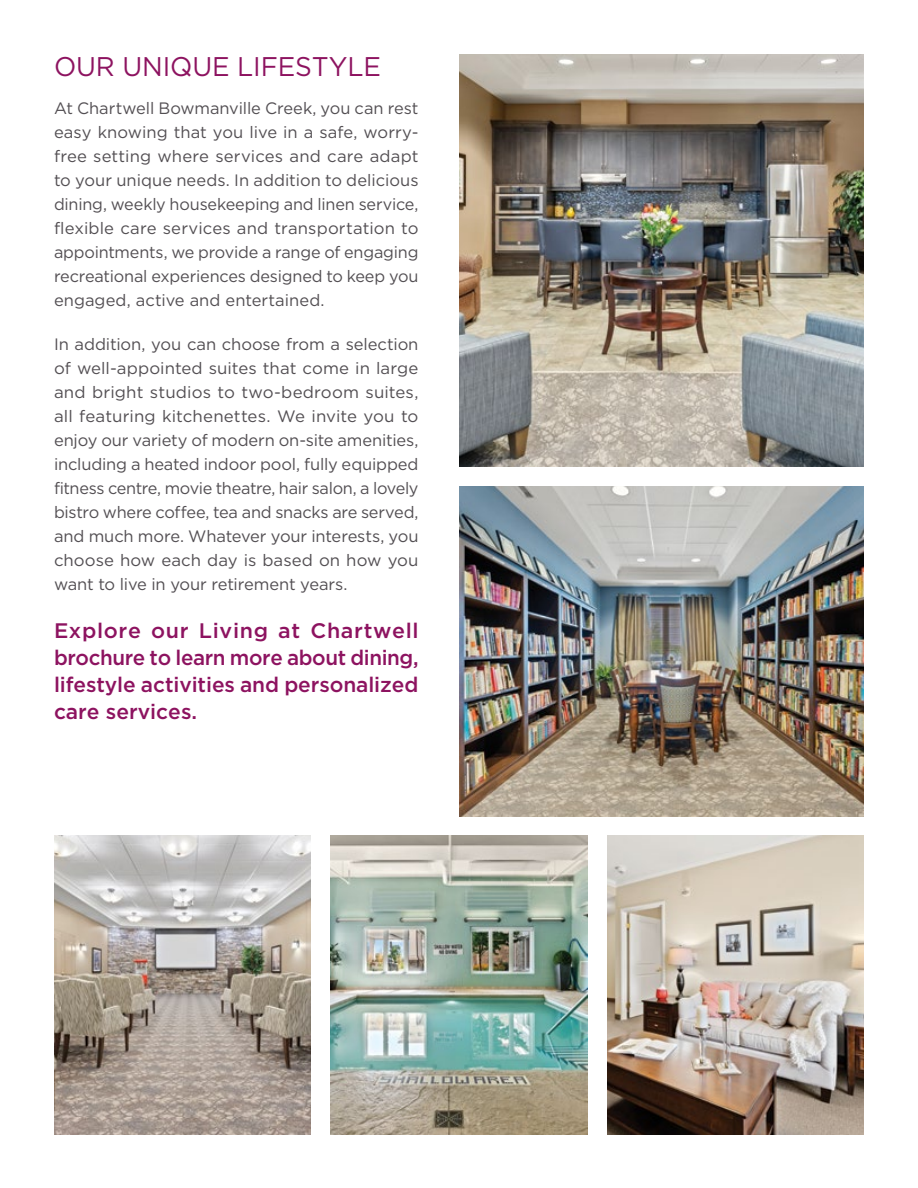
<style>
.page{position:relative;width:918px;height:1188px;background:#fff}
.page>*{position:absolute;margin:0;border:0;box-sizing:border-box;transform-origin:0 0}
.t1{font:27px "Gotham HTF";letter-spacing:-.005em;color:#8d1360}
.t2{font:500 21px/27px "Gotham HTF";letter-spacing:-.005em;color:#8d1360;text-align:justify}
.t3{font:16.5px/24px "Gotham HTF";letter-spacing:-.005em;color:#534f53;text-align:justify}
</style>
<div class="page">
<img style="left:459px;top:54px;width:405px;height:413px">
<img style="left:459px;top:486px;width:405px;height:330px">
<img style="left:608px;top:836px;width:256px;height:298px">
<img style="left:331px;top:836px;width:256px;height:298px">
<img style="left:54px;top:836px;width:256px;height:298px">
<h1 class="t1" style="left:54px;top:51px;width:328px">OUR UNIQUE LIFESTYLE</h1>
<p class="t3" style="left:54px;top:96px;width:366px">At Chartwell Bowmanville Creek, you can rest easy knowing that you live in a safe, worry&shy;free setting where services and care adapt to your unique needs. In addition to delicious dining, weekly housekeeping and linen service, flexible care services and transportation to appointments, we provide a range of engaging recreational experiences designed to keep you engaged, active and entertained.</p>
<p class="t3" style="left:54px;top:332px;width:366px">In addition, you can choose from a selection of well-appointed suites that come in large and bright studios to two-bedroom suites, all featuring kitchenettes. We invite you to enjoy our variety of modern on-site amenities, including a heated indoor pool, fully equipped fitness centre, movie theatre, hair salon, a lovely bistro where coffee, tea and snacks are served, and much more. Whatever your interests, you choose how each day is based on how you want to live in your retirement years.</p>
<p class="t2" style="left:54px;top:616px;width:366px">Explore our Living at Chartwell brochure to learn more about dining, lifestyle activities and personalized care services.</p>
</div>
